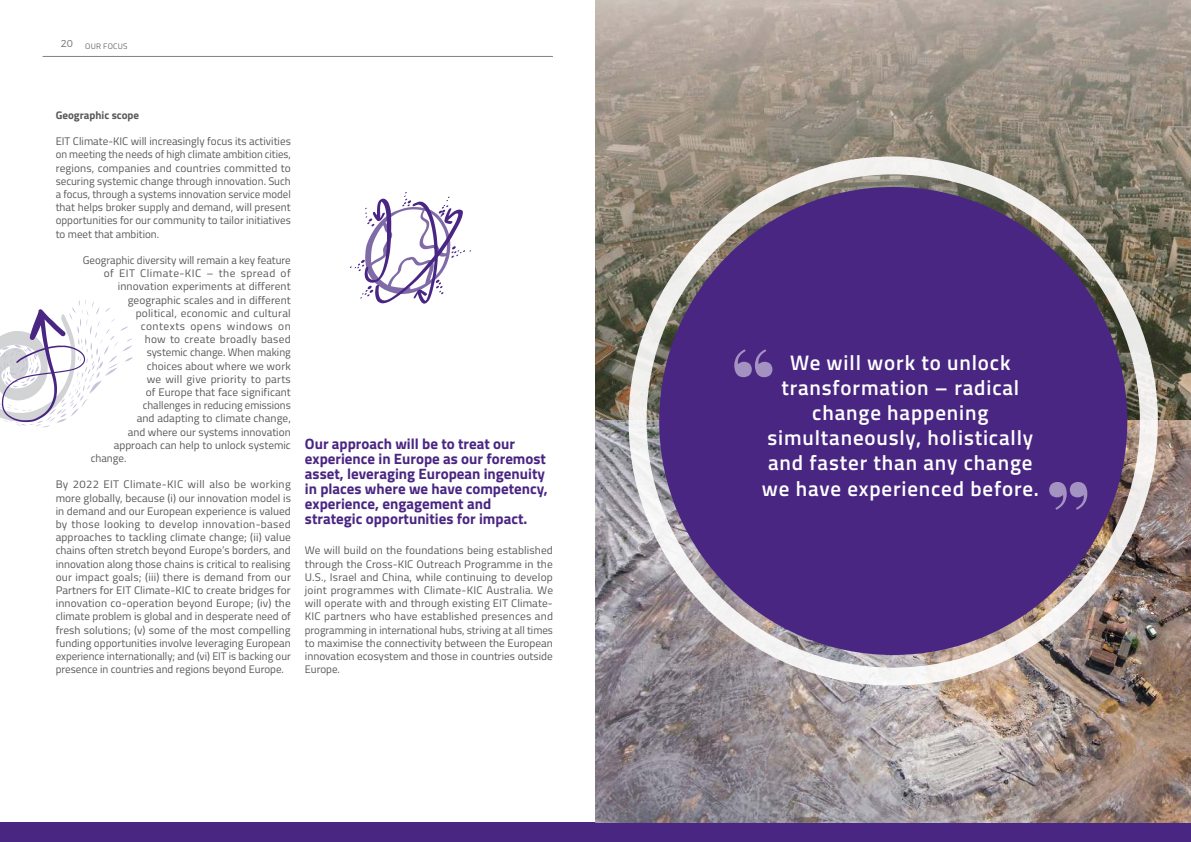
<style>
.page{position:relative;width:1191px;height:842px;background:#fff}
.page>*{position:absolute;margin:0;border:0;box-sizing:border-box;transform-origin:0 0}
.t1{font:600 21px/25.2px "Titillium";letter-spacing:.04em;color:#fff;text-align:center}
.t2{font:700 15px/15px "Titillium";color:#4a2683}
.t3{font:11px/13.2px "Titillium";color:#58595b;text-align:justify}
.t4{font:11px "Titillium";letter-spacing:.025em;color:#58595b}
.t5{font:11px "Titillium";letter-spacing:.02em;color:#58595b}
.t6{font:11px "Titillium";letter-spacing:.04em;color:#58595b}
.t7{font:11px "Titillium";letter-spacing:.045em;color:#58595b}
.t8{font:700 11px "Titillium";color:#58595b}
.t9{font:8px "Titillium Web";letter-spacing:.035em;color:#6d6e71}
</style>
<div class="page">
<hr style="left:43px;top:56px;width:510px;height:1px;background:#808284">
<div style="left:0;top:822px;width:1191px;height:20px;background:#4a2683"></div>
<img style="left:595px;top:0;width:596px;height:822px">
<div style="left:659px;top:187px;width:468px;height:468px;background:#4a2683;border-radius:50%"></div>
<div style="left:628px;top:156px;width:529px;height:529px;border:18px solid #fff;border-radius:50%"></div>
<svg style="left:734px;top:349px;width:38px;height:28px"></svg>
<svg style="left:1049px;top:482px;width:38px;height:28px"></svg>
<svg style="left:0;top:300px;width:133px;height:128px"></svg>
<svg style="left:350px;top:192px;width:121px;height:112px"></svg>
<p class="t9" style="left:61px;top:43px;width:68px"><sup>20</sup> OUR FOCUS</p>
<p class="t8" style="left:56px;top:111px;width:85px">Geographic scope</p>
<p class="t3" style="left:56px;top:135px;width:237px">EIT Climate-KIC will increasingly focus its activities on meeting the needs of high climate ambition cities, regions, companies and countries committed to securing systemic change through innovation. Such a focus, through a systems innovation service model that helps broker supply and demand, will present opportunities for our community to tailor initiatives to meet that ambition.</p>
<p class="t3" style="left:83px;top:254px;width:210px">Geographic diversity will remain a key feature</p>
<p class="t6" style="left:104px;top:268px;width:189px">of EIT Climate-KIC – the spread of</p>
<p class="t3" style="left:118px;top:281px;width:174px">innovation experiments at different</p>
<p class="t3" style="left:128px;top:294px;width:165px">geographic scales and in different</p>
<p class="t5" style="left:136px;top:308px;width:157px">political, economic and cultural</p>
<p class="t7" style="left:141px;top:321px;width:152px">contexts opens windows on</p>
<p class="t4" style="left:145px;top:334px;width:147px">how to create broadly based</p>
<p class="t3" style="left:147px;top:347px;width:146px">systemic change. When making</p>
<p class="t3" style="left:147px;top:360px;width:145px">choices about where we work</p>
<p class="t4" style="left:147px;top:374px;width:146px">we will give priority to parts</p>
<p class="t3" style="left:146px;top:386px;width:147px">of Europe that face significant</p>
<p class="t3" style="left:143px;top:399px;width:150px">challenges in reducing emissions</p>
<p class="t3" style="left:137px;top:413px;width:156px">and adapting to climate change,</p>
<p class="t3" style="left:128px;top:426px;width:164px">and where our systems innovation</p>
<p class="t3" style="left:114px;top:439px;width:179px">approach can help to unlock systemic</p>
<p class="t3" style="left:91px;top:452px;width:37px">change.</p>
<p class="t3" style="left:56px;top:479px;width:237px">By 2022 EIT Climate-KIC will also be working more globally, because (i) our innovation model is in demand and our European experience is valued by those looking to develop innovation-based approaches to tackling climate change; (ii) value chains often stretch beyond Europe’s borders, and innovation along those chains is critical to realising our impact goals; (iii) there is demand from our Partners for EIT Climate-KIC to create bridges for innovation co-operation beyond Europe; (iv) the climate problem is global and in desperate need of fresh solutions; (v) some of the most compelling funding opportunities involve leveraging European experience internationally; and (vi) EIT is backing our presence in countries and regions beyond Europe.</p>
<h2 class="t2" style="left:305px;top:437px;width:244px">Our approach will be to treat our experience in Europe as our foremost asset, leveraging European ingenuity in places where we have competency, experience, engagement and strategic opportunities for impact.</h2>
<p class="t3" style="left:305px;top:545px;width:250px">We will build on the foundations being established through the Cross-KIC Outreach Programme in the U.S., Israel and China, while continuing to develop joint programmes with Climate-KIC Australia. We will operate with and through existing EIT Climate-KIC partners who have established presences and programming in international hubs, striving at all times to maximise the connectivity between the European innovation ecosystem and those in countries outside Europe.</p>
<h1 class="t1" style="left:761px;top:352px;width:279px">We will work to unlock transformation – radical change happening simultaneously, holistically and faster than any change we have experienced before.</h1>
</div>
